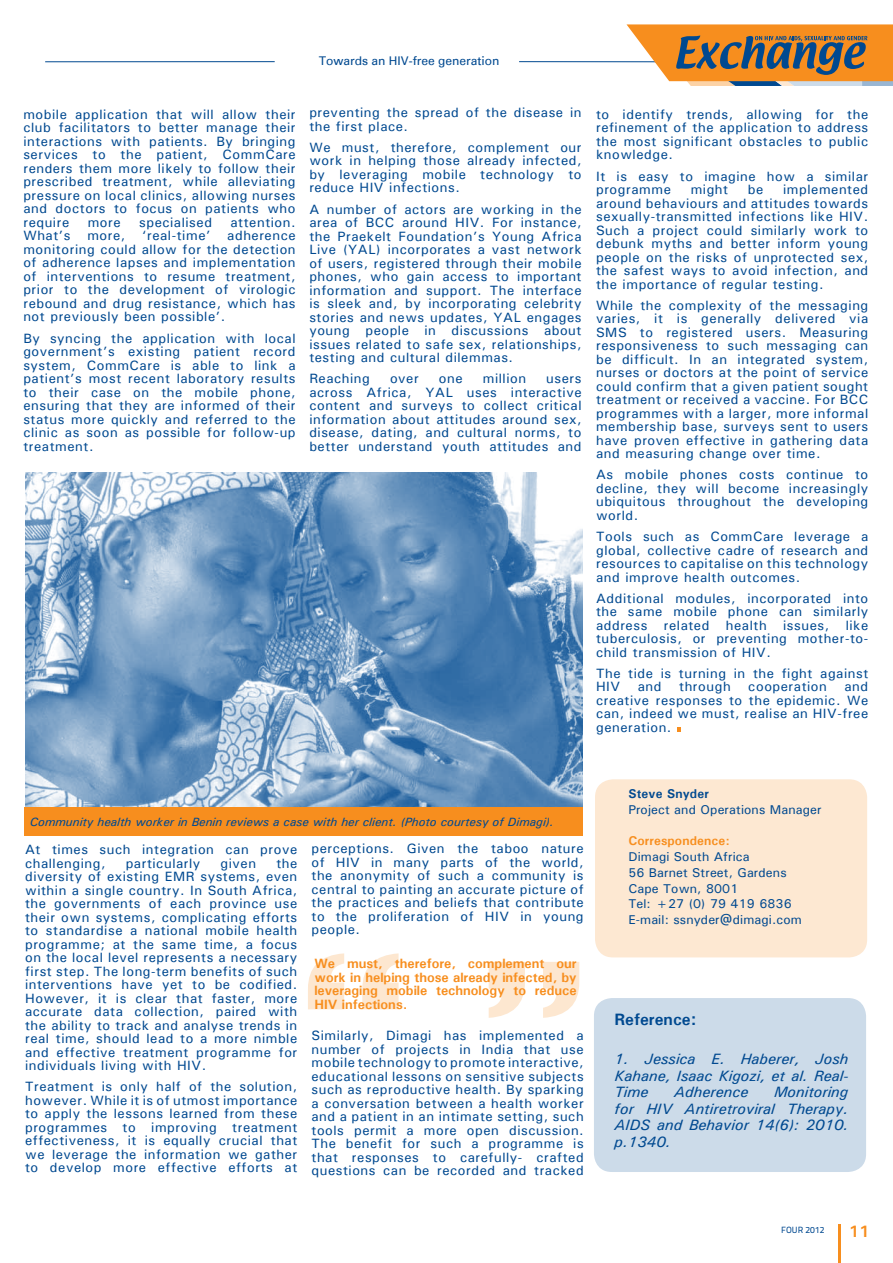
<style>
.page{position:relative;width:893px;height:1263px;background:#fff}
.page>*{position:absolute;margin:0;border:0;box-sizing:border-box;transform-origin:0 0}
.t1{font:700 16.5px "Univers";color:#004990}
.t2{font:700 16.5px "Univers";color:#f78e1e}
.t3{font:italic 500 15px/16.5px "Univers";color:#004990;text-align:justify}
.t4{font:500 13.5px/13.5px "Univers";letter-spacing:.04em;color:#004990;text-align:justify}
.t5{font:700 13.5px/13.5px "Univers";color:#f78e1e;text-align:justify}
.t6{font:500 12.75px/15.8px "Univers";letter-spacing:.01em;color:#004990}
.t7{font:700 12.75px "Univers";letter-spacing:.01em;color:#f78e1e}
.t8{font:700 12.75px "Univers";letter-spacing:.01em;color:#004990}
.t9{font:italic 500 12px "Univers";color:#004990}
.t10{font:12px "Univers";color:#004990}
.t11{font:9px "Titillium Maps 26 L 500 wt";color:#004990}
.s1{font-size:18px}
</style>
<div class="page">
<svg style="left:677px;top:727px;width:3px;height:5px"></svg>
<hr style="left:838px;top:1225px;width:2px;height:38px;background:#f78e1e">
<hr style="left:519px;top:61px;width:138px;height:1px;background:#004990">
<hr style="left:45px;top:61px;width:230px;height:1px;background:#004990">
<svg style="left:626px;top:24px;width:267px;height:62px;background:#c48e53"></svg>
<div style="left:595px;top:779px;width:272px;height:178px;background:#fde8d2;border-radius:18px"></div>
<div style="left:594px;top:998px;width:272px;height:174px;background:#ccdbe9;border-radius:18px"></div>
<img style="left:25px;top:473px;width:558px;height:334px">
<div style="left:24px;top:807px;width:559px;height:28px;background:#f78e1e"></div>
<svg style="left:308px;top:953px;width:91px;height:56px"></svg>
<svg style="left:489px;top:962px;width:90px;height:56px"></svg>
<p class="t10" style="left:319px;top:54px;width:182px">Towards an HIV-free generation</p>
<p class="t4" style="left:23px;top:107px;width:274px">mobile application that will allow their club facilitators to better manage their interactions with patients. By bringing services to the patient, CommCare renders them more likely to follow their prescribed treatment, while alleviating pressure on local clinics, allowing nurses and doctors to focus on patients who require</p>
<p class="t4" style="left:23px;top:215px;width:274px;text-indent:207px">attention.<br>What’s more, ‘real-time’ adherence monitoring could allow for the detection of adherence lapses and implementation of interventions to resume treatment, prior to the development of virologic rebound and drug resistance, which has not previously been possible’.</p>
<p class="t4" style="left:23px;top:331px;width:274px">By syncing the application with local government’s existing patient record system, CommCare is able to link a patient’s most recent laboratory results to their case on the mobile phone, ensuring that they are informed of their status more quickly and referred to the clinic as soon as possible for follow-up treatment.</p>
<p class="t4" style="left:88px;top:215px;width:35px">more</p>
<p class="t4" style="left:139px;top:215px;width:74px">specialised</p>
<p class="t4" style="left:309px;top:106px;width:274px">preventing the spread of the disease in the first place.</p>
<p class="t4" style="left:309px;top:140px;width:274px">We must, therefore, complement our work in helping those already infected, by leveraging mobile technology to reduce HIV infections.</p>
<p class="t4" style="left:309px;top:202px;width:274px">A number of actors are working in the area of BCC around HIV. For instance, the Praekelt Foundation’s Young Africa Live (YAL) incorporates a vast network of users, registered through their mobile phones, who gain access to important information and support. The interface is sleek and, by incorporating celebrity stories and news updates, YAL engages young people in discussions about issues related to safe sex, relationships, testing and cultural dilemmas.</p>
<p class="t4" style="left:309px;top:372px;width:62px">Reaching</p>
<p class="t4" style="left:390px;top:372px;width:30px">over</p>
<p class="t4" style="left:439px;top:372px;width:25px">one</p>
<p class="t4" style="left:483px;top:372px;width:45px">million</p>
<p class="t4" style="left:309px;top:372px;width:274px;text-indent:237px">users across Africa, YAL uses interactive content and surveys to collect critical information about attitudes around sex, disease, dating, and cultural norms, to better understand youth attitudes and</p>
<p class="t4" style="left:596px;top:107px;width:274px">to identify trends, allowing for the refinement of the application to address the most significant obstacles to public knowledge.</p>
<p class="t4" style="left:596px;top:169px;width:274px">It is easy to imagine how a similar programme</p>
<p class="t4" style="left:596px;top:182px;width:274px;text-indent:187px">implemented around behaviours and attitudes towards sexually-transmitted infections like HIV.<br>Such a project could similarly work to debunk myths and better inform young people on the risks of unprotected sex, the safest ways to avoid infection, and the importance of regular testing.</p>
<p class="t4" style="left:596px;top:298px;width:274px">While the complexity of the messaging varies, it is generally delivered via SMS to registered users. Measuring responsiveness to such messaging can be difficult. In an integrated system, nurses or doctors at the point of service could confirm that a given patient sought treatment or received a vaccine. For BCC programmes with a larger, more informal membership base, surveys sent to users have proven effective in gathering data and measuring change over time.</p>
<p class="t4" style="left:596px;top:468px;width:274px">As mobile phones costs continue to decline, they will become increasingly ubiquitous throughout the developing world.</p>
<p class="t4" style="left:596px;top:529px;width:274px">Tools such as CommCare leverage a global, collective cadre of research and resources to capitalise on this technology and improve health outcomes.</p>
<p class="t4" style="left:596px;top:591px;width:274px">Additional modules, incorporated into the same mobile phone can similarly address related health issues, like tuberculosis, or preventing mother-to&shy;child transmission of HIV.</p>
<p class="t4" style="left:596px;top:666px;width:274px">The tide is turning in the fight against<br>HIV</p>
<p class="t4" style="left:691px;top:182px;width:39px">might</p>
<p class="t4" style="left:748px;top:182px;width:17px">be</p>
<p class="t4" style="left:596px;top:680px;width:274px;text-indent:248px">and creative responses to the epidemic. We can, indeed we must, realise an HIV-free generation.</p>
<p class="t4" style="left:638px;top:680px;width:25px">and</p>
<p class="t4" style="left:679px;top:680px;width:53px">through</p>
<p class="t4" style="left:748px;top:680px;width:80px">cooperation</p>
<p class="t9" style="left:30px;top:814px;width:526px">Community health worker in Benin reviews a case with her client. (Photo courtesy of Dimagi).</p>
<p class="t4" style="left:25px;top:842px;width:274px">At times such integration can prove challenging,</p>
<p class="t4" style="left:25px;top:856px;width:274px;text-indent:251px">the diversity of existing EMR systems, even within a single country. In South Africa, the governments of each province use their own systems, complicating efforts to standardise a national mobile health programme; at the same time, a focus on the local level represents a necessary first step. The long-term benefits of such interventions have yet to be codified.<br>However, it is clear that faster, more accurate data collection, paired with the ability to track and analyse trends in real time, should lead to a more nimble and effective treatment programme for individuals living with HIV.</p>
<p class="t4" style="left:25px;top:1079px;width:274px">Treatment is only half of the solution, however. While it is of utmost importance to apply the lessons learned from these programmes to improving treatment effectiveness, it is equally crucial that we leverage the information we gather to develop more effective efforts at</p>
<p class="t4" style="left:126px;top:856px;width:76px">particularly</p>
<p class="t4" style="left:221px;top:856px;width:37px">given</p>
<p class="t4" style="left:311px;top:842px;width:274px">perceptions. Given the taboo nature of HIV in many parts of the world, the anonymity of such a community is central to painting an accurate picture of the practices and beliefs that contribute to the proliferation of HIV in young people.</p>
<p class="t5" style="left:314px;top:956px;width:264px">We must, therefore, complement our work in helping those already infected, by leveraging mobile technology to reduce HIV infections.</p>
<p class="t4" style="left:311px;top:1028px;width:274px">Similarly, Dimagi has implemented a number of projects in India that use mobile technology to promote interactive, educational lessons on sensitive subjects such as reproductive health. By sparking a conversation between a health worker and a patient in an intimate setting, such tools permit a more open discussion.<br>The benefit for such a programme is that responses to carefully- crafted questions can be recorded and tracked</p>
<p class="t8" style="left:628px;top:786px;width:82px">Steve Snyder</p>
<p class="t6" style="left:628px;top:801px;width:195px">Project and Operations Manager</p>
<p class="t7" style="left:628px;top:833px;width:103px">Correspondence:</p>
<p class="t6" style="left:628px;top:848px;width:175px">Dimagi South Africa<br>56 Barnet Street, Gardens<br>Cape Town, 8001<br>Tel: +27 (0) 79 419 6836<br>E-mail: ssnyder@dimagi.com</p>
<p class="t1" style="left:615px;top:1009px;width:84px">Reference<span class="s1">:</span></p>
<p class="t3" style="left:615px;top:1050px;width:235px">1. Jessica E. Haberer, Josh Kahane, Isaac Kigozi, et al. Real-Time</p>
<p class="t3" style="left:615px;top:1083px;width:235px;text-indent:159px">Monitoring for HIV Antiretroviral Therapy.<br>AIDS and Behavior 14(6): 2010. p.1340.</p>
<p class="t3" style="left:674px;top:1083px;width:76px">Adherence</p>
<p class="t11" style="left:781px;top:1223px;width:45px">FOUR 2012</p>
<p class="t2" style="left:849px;top:1220px;width:22px">11</p>
</div>
